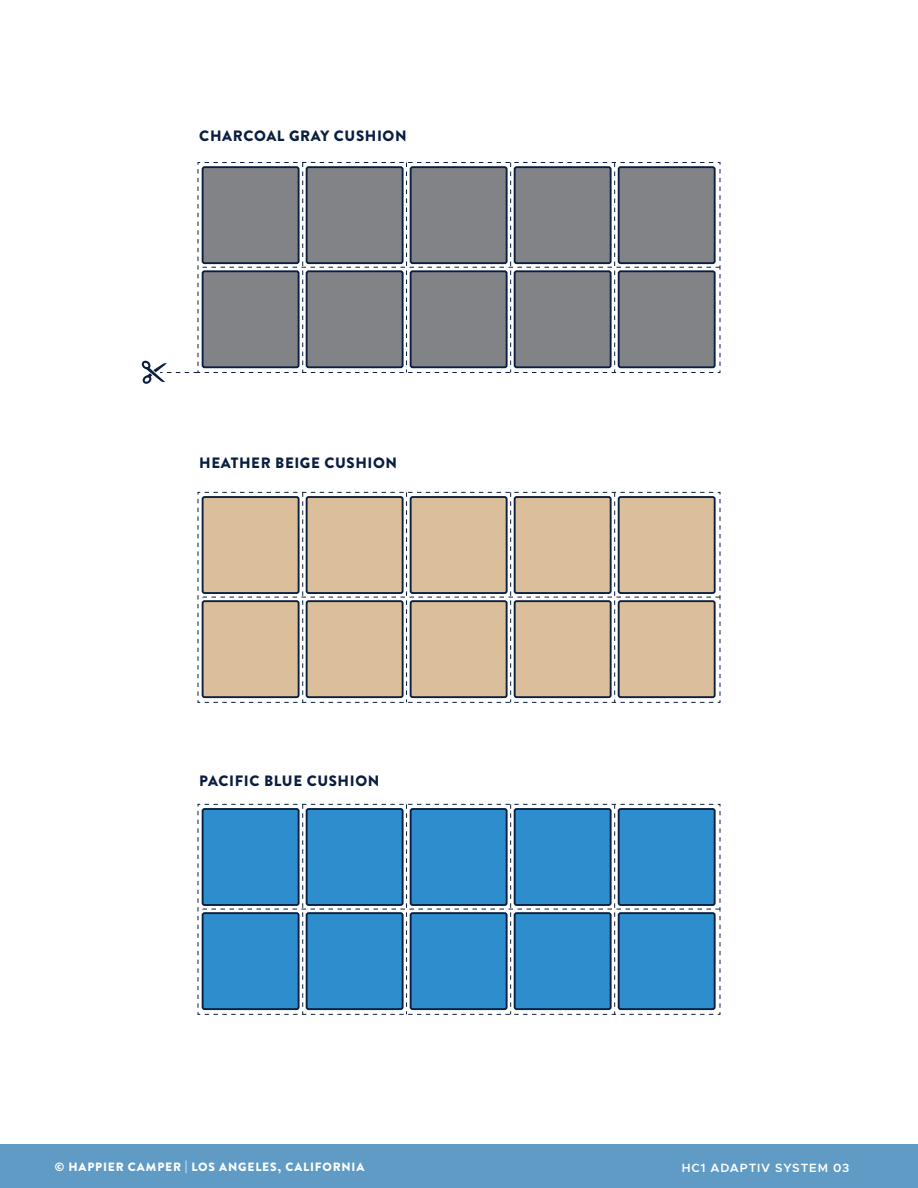
<style>
.page{position:relative;width:918px;height:1188px;background:#fff}
.page>*{position:absolute;margin:0;border:0;box-sizing:border-box;transform-origin:0 0}
.t1{font:900 15px "Brandon Grotesque";letter-spacing:.04em;color:#091e40}
.t2{font:900 12px "Brandon Grotesque";letter-spacing:.07em;color:#fff}
.t3{font:600 12px "Metropolis";letter-spacing:.07em;color:#fff}
</style>
<div class="page">
<svg style="left:197px;top:492px;width:524px;height:211px;background:#ceb99e"></svg>
<svg style="left:197px;top:804px;width:524px;height:211px;background:#4491c6"></svg>
<div style="left:0;top:1145px;width:918px;height:43px;background:#609bc6"></div>
<svg style="left:142px;top:162px;width:579px;height:222px"></svg>
<p class="t1" style="left:199px;top:126px;width:209px">CHARCOAL GRAY CUSHION</p>
<p class="t1" style="left:199px;top:453px;width:199px">HEATHER BEIGE CUSHION</p>
<p class="t1" style="left:199px;top:771px;width:182px">PACIFIC BLUE CUSHION</p>
<p class="t2" style="left:55px;top:1159px;width:311px">© HAPPIER CAMPER | LOS ANGELES, CALIFORNIA</p>
<p class="t3" style="left:682px;top:1161px;width:169px">HC1 ADAPTIV SYSTEM 03</p>
</div>
